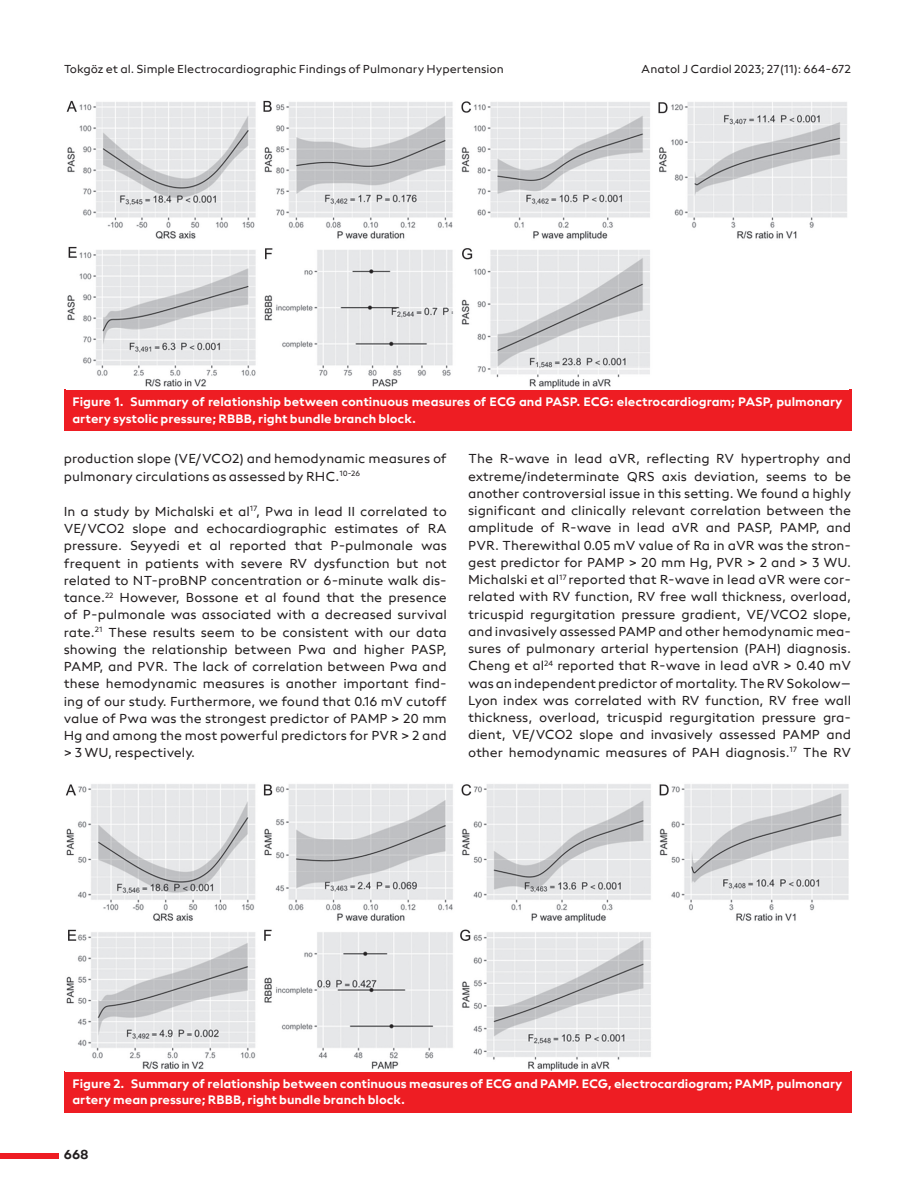
<style>
.page{position:relative;width:915px;height:1191px;background:#fff}
.page>*{position:absolute;margin:0;border:0;box-sizing:border-box;transform-origin:0 0}
.t1{font:13.5px/17.2px "neue Radial A Regular";color:#231f20;text-align:justify}
.t2{font:13.5px "neue Radial A Bold";color:#231f20}
.t3{font:12.75px/16.5px "neue Radial A Bold";color:#fff}
.t4{font:12px "neue Radial A Regular";color:#231f20}
</style>
<div class="page">
<div style="left:0;top:1152px;width:58px;height:6px;background:#ee1d23"></div>
<div style="left:64px;top:389px;width:786px;height:42px;background:#ee1d23"></div>
<img style="left:66px;top:101px;width:781px;height:288px">
<div style="left:64px;top:1071px;width:786px;height:41px;background:#ee1d23"></div>
<img style="left:66px;top:784px;width:782px;height:287px">
<p class="t4" style="left:64px;top:61px;width:441px">Tokgöz et al. Simple Electrocardiographic Findings of Pulmonary Hypertension</p>
<p class="t4" style="left:641px;top:61px;width:211px">Anatol J Cardiol 2023; 27(11): 664-672</p>
<p class="t3" style="left:72px;top:393px;width:771px">Figure 1. Summary of relationship between continuous measures of ECG and PASP. ECG: electrocardiogram; PASP, pulmonary artery systolic pressure; RBBB, right bundle branch block.</p>
<p class="t1" style="left:64px;top:450px;width:384px">production slope (VE/VCO2) and hemodynamic measures of pulmonary circulations as assessed by RHC.<sup>10-26</sup></p>
<p class="t1" style="left:64px;top:502px;width:384px">In a study by Michalski et al<sup>17</sup>, Pwa in lead II correlated to VE/VCO2 slope and echocardiographic estimates of RA pressure. Seyyedi et al reported that P-pulmonale was frequent in patients with severe RV dysfunction but not related to NT-proBNP concentration or 6-minute walk dis&shy;tance.<sup>22</sup> However, Bossone et al found that the presence of P-pulmonale was associated with a decreased survival rate.<sup>21</sup> These results seem to be consistent with our data showing the relationship between Pwa and higher PASP, PAMP, and PVR. The lack of correlation between Pwa and these hemodynamic measures is another important find&shy;ing of our study. Furthermore, we found that 0.16 mV cutoff value of Pwa was the strongest predictor of PAMP &gt; 20 mm Hg and among the most powerful predictors for PVR &gt; 2 and &gt; 3 WU, respectively.</p>
<p class="t1" style="left:468px;top:450px;width:384px">The R-wave in lead aVR, reflecting RV hypertrophy and extreme/indeterminate QRS axis deviation, seems to be another controversial issue in this setting. We found a highly significant and clinically relevant correlation between the amplitude of R-wave in lead aVR and PASP, PAMP, and PVR. Therewithal 0.05 mV value of Ra in aVR was the stron&shy;gest predictor for PAMP &gt; 20 mm Hg, PVR &gt; 2 and &gt; 3 WU.<br>Michalski et al<sup>17</sup> reported that R-wave in lead aVR were cor&shy;related with RV function, RV free wall thickness, overload, tricuspid regurgitation pressure gradient, VE/VCO2 slope, and invasively assessed PAMP and other hemodynamic mea&shy;sures of pulmonary arterial hypertension (PAH) diagnosis.<br>Cheng et al<sup>24</sup> reported that R-wave in lead aVR &gt; 0.40 mV was an independent predictor of mortality. The RV Sokolow– Lyon index was correlated with RV function, RV free wall thickness, overload, tricuspid regurgitation pressure gra&shy;dient, VE/VCO2 slope and invasively assessed PAMP and other hemodynamic measures of PAH diagnosis.<sup>17</sup> The RV</p>
<p class="t3" style="left:72px;top:1075px;width:771px">Figure 2. Summary of relationship between continuous measures of ECG and PAMP. ECG, electrocardiogram; PAMP, pulmonary artery mean pressure; RBBB, right bundle branch block.</p>
<p class="t2" style="left:64px;top:1146px;width:26px">668</p>
</div>
